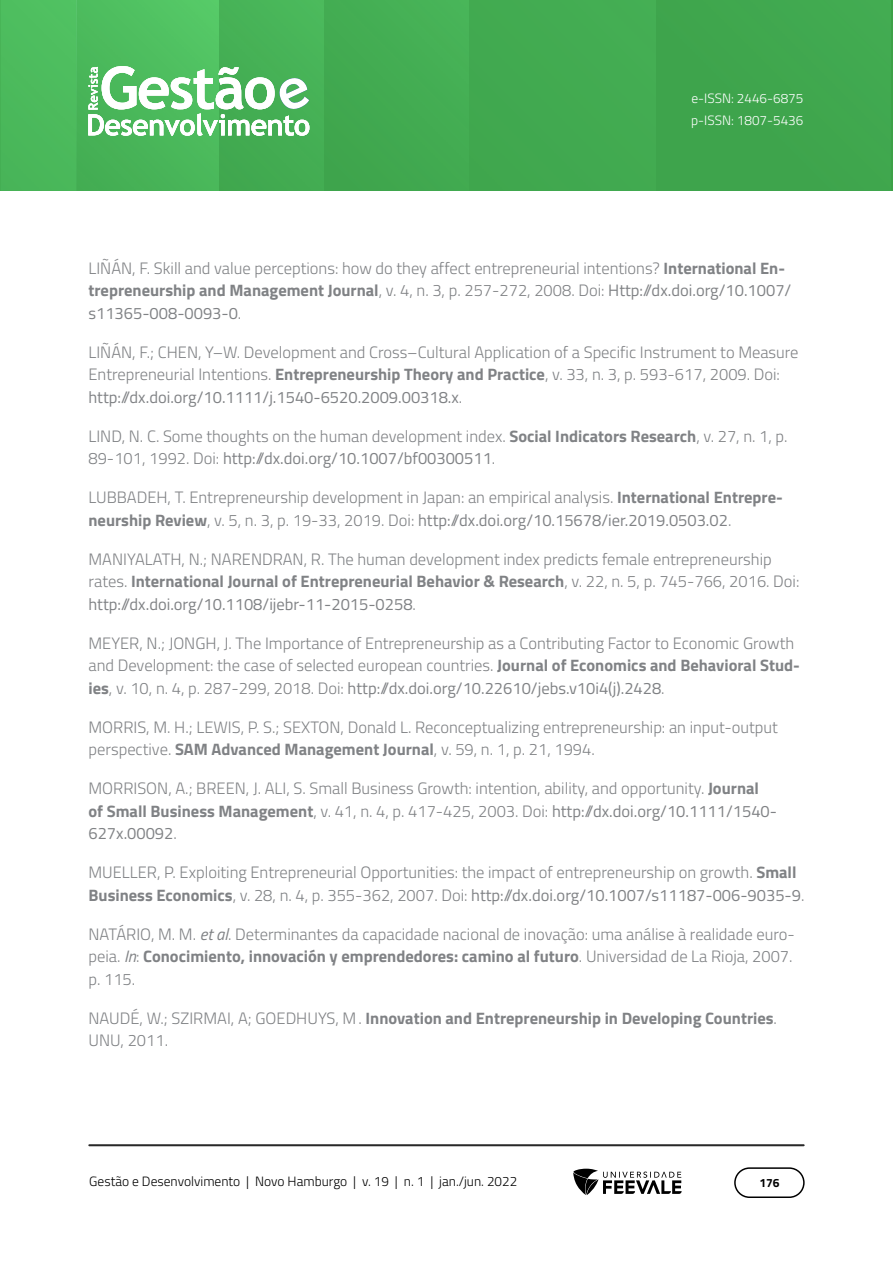
<style>
.page{position:relative;width:893px;height:1263px;background:#fff}
.page>*{position:absolute;margin:0;border:0;box-sizing:border-box;transform-origin:0 0}
.Referências{font:300 16.5px/22.5px "Titillium Web";color:#808285}
.Referências-2{font:700 16.5px/22.5px "Titillium Web";color:#808285}
.t1{font:300 13.5px "Titillium Web";color:#000}
.t2{font:300 13.5px/22.5px "Titillium Web";color:#fff}
.t3{font:700 12px "Titillium Web";color:#000}
.s1{font-weight:700}
.s2{font-weight:400}
.s3{font-weight:400;font-style:italic}
.s4{font-weight:300}
</style>
<div class="page">
<img style="left:0;top:0;width:890px;height:191px">
<hr style="left:219px;top:0;width:1px;height:191px;background:#43ae53">
<img style="left:76px;top:0;width:1px;height:191px">
<hr style="left:657px;top:0;width:1px;height:191px;background:#3ea44c">
<hr style="left:89px;top:1144px;width:715px;height:2px;background:#282828">
<div style="left:734px;top:1167px;width:71px;height:31px;border:2px solid #000;border-radius:15px"></div>
<svg style="left:573px;top:1169px;width:109px;height:26px"></svg>
<svg style="left:88px;top:66px;width:221px;height:70px"></svg>
<p class="t2" style="left:691px;top:86px;width:114px">e-ISSN: 2446-6875 p-ISSN: 1807-5436</p>
<p class="Referências" style="left:88px;top:256px;width:704px">LIÑÁN, F. Skill and value perceptions: how do they affect entrepreneurial intentions? <span class="s1">International En&shy;trepreneurship and Management Journal</span>, v. 4, n. 3, p. 257-272, 2008. Doi: <span class="s2">Http://dx.doi.org/10.1007/ s11365-008-0093-0</span>.</p>
<p class="Referências" style="left:88px;top:340px;width:712px">LIÑÁN, F.; CHEN, Y–W. Development and Cross–Cultural Application of a Specific Instrument to Measure<br>Entrepreneurial Intentions. <span class="s1">Entrepreneurship Theory and Practice</span>, v. 33, n. 3, p. 593-617, 2009. Doi: <span class="s2">http://dx.doi.org/10.1111/j.1540-6520.2009.00318.x</span>.</p>
<p class="Referências" style="left:88px;top:424px;width:701px">LIND, N. C. Some thoughts on the human development index. <span class="s1">Social Indicators Research</span>, v. 27, n. 1, p.<br>89-101, 1992. Doi: <span class="s2">http://dx.doi.org/10.1007/bf00300511</span>.</p>
<p class="Referências" style="left:88px;top:485px;width:696px">LUBBADEH, T. Entrepreneurship development in Japan: an empirical analysis. <span class="s1">International Entrepre&shy;neurship Review</span>, v. 5, n. 3, p. 19-33, 2019. Doi: <span class="s2">http://dx.doi.org/10.15678/ier.2019.0503.02</span>.</p>
<p class="Referências" style="left:88px;top:547px;width:712px">MANIYALATH, N.; NARENDRAN, R. The human development index predicts female entrepreneurship rates. <span class="s1">International Journal of Entrepreneurial Behavior &amp; Research</span>, v. 22, n. 5, p. 745-766, 2016. Doi: <span class="s2">http://dx.doi.org/10.1108/ijebr-11-2015-0258</span>.</p>
<p class="Referências" style="left:88px;top:631px;width:713px">MEYER, N.; JONGH, J. The Importance of Entrepreneurship as a Contributing Factor to Economic Growth and Development: the case of selected european countries. <span class="s1">Journal of Economics and Behavioral Stud&shy;ies</span>, v. 10, n. 4, p. 287-299, 2018. Doi: <span class="s2">http://dx.doi.org/10.22610/jebs.v10i4(j).2428</span>.</p>
<p class="Referências" style="left:88px;top:715px;width:691px">MORRIS, M. H.; LEWIS, P. S.; SEXTON, Donald L. Reconceptualizing entrepreneurship: an input-output perspective. <span class="s1">SAM Advanced Management Journal</span>, v. 59, n. 1, p. 21, 1994.</p>
<p class="Referências" style="left:88px;top:776px;width:690px">MORRISON, A.; BREEN, J. ALI, S. Small Business Growth: intention, ability, and opportunity. <span class="s1">Journal of Small Business Management</span>, v. 41, n. 4, p. 417-425, 2003. Doi: <span class="s2">http://dx.doi.org/10.1111/1540-<br>627x.00092</span>.</p>
<p class="Referências" style="left:88px;top:860px;width:717px">MUELLER, P. Exploiting Entrepreneurial Opportunities: the impact of entrepreneurship on growth. <span class="s1">Small<br>Business Economics</span>, v. 28, n. 4, p. 355-362, 2007. Doi: <span class="s2">http://dx.doi.org/10.1007/s11187-006-9035-9</span>.</p>
<p class="Referências" style="left:88px;top:922px;width:708px">NATÁRIO, M. M. <span class="s3">et al</span>. Determinantes da capacidade nacional de inovação: uma análise à realidade euro&shy;peia. <span class="s3">In</span>: <span class="s1">Conocimiento, innovación y emprendedores: camino al futuro</span>. Universidad de La Rioja, 2007. p. 115.</p>
<p class="Referências-2" style="left:88px;top:1006px;width:690px"><span class="s4">NAUDÉ, W.; SZIRMAI, A; GOEDHUYS, M.</span> Innovation and Entrepreneurship in Developing Countries<span class="s4">.<br>UNU, 2011.</span></p>
<p class="t1" style="left:89px;top:1171px;width:429px">Gestão e Desenvolvimento | Novo Hamburgo | v. 19 | n. 1 | jan./jun. 2022</p>
<p class="t3" style="left:759px;top:1174px;width:22px">176</p>
</div>
